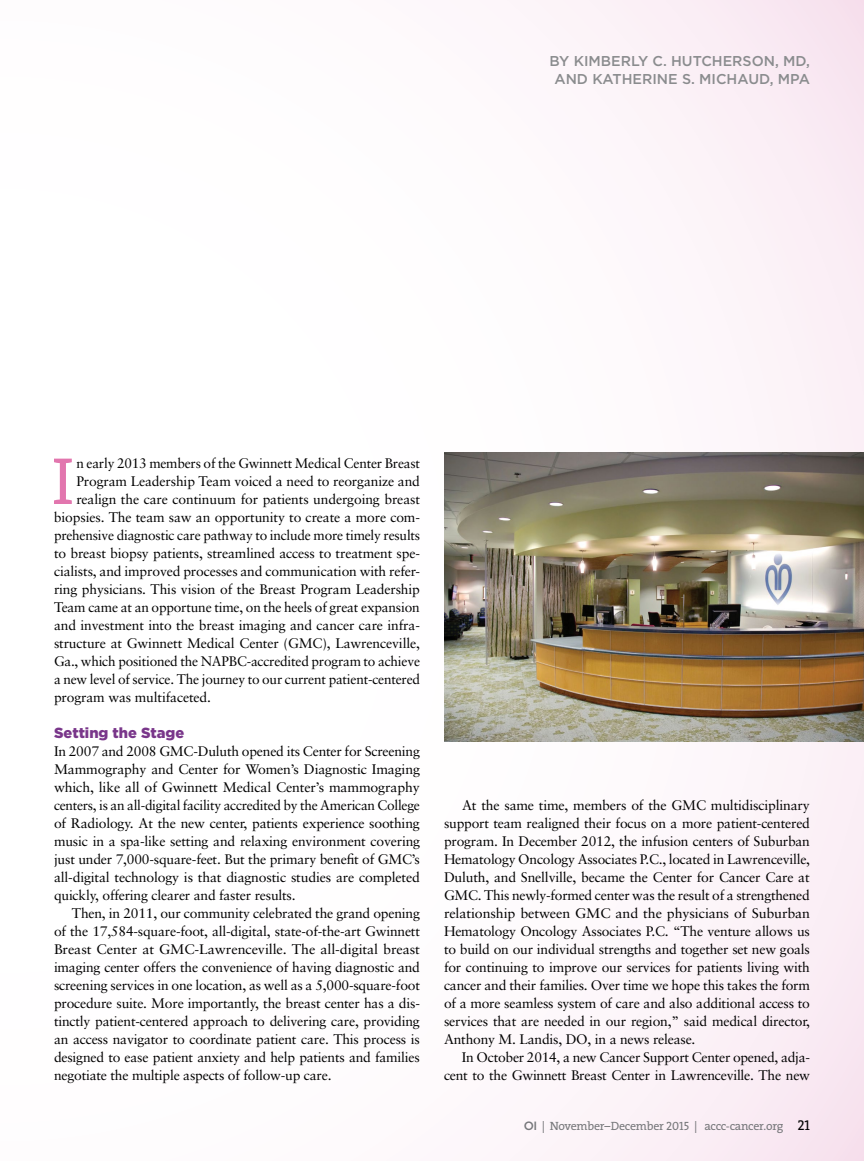
<style>
.page{position:relative;width:864px;height:1161px;background:#fff}
.page>*{position:absolute;margin:0;border:0;box-sizing:border-box;transform-origin:0 0}
.t1{font:67.2px "The Serif";color:#e276ae}
.t2{font:900 14.7px "Gotham HTF";color:#79368a}
.t3{font:500 14.25px/18px "Gotham HTF";color:#8a8c8e;text-align:center}
.t4{font:13.8px/18px "Sabon";letter-spacing:-.015em;color:#000;text-align:justify}
.t5{font:12px "The Serif";letter-spacing:-.02em;color:#77787b}
.s1{font-family:"Gotham HTF";font-weight:500}
.s2{font-family:"The Serif Caps"}
.s3{font-family:"The Serif Caps";font-size:14.25px;color:#000}
</style>
<div class="page">
<div style="left:0;top:0;width:864px;height:1161px;background:linear-gradient(to right,#fff,#fbf0f6)"></div>
<img style="left:444px;top:453px;width:420px;height:289px">
<p class="t3" style="left:549px;top:51px;width:262px">BY KIMBERLY C. HUTCHERSON, MD,<br>AND KATHERINE S. MICHAUD, MPA</p>
<h1 class="t1" style="left:52px;top:425px;width:23px">I</h1>
<p class="t4" style="left:76px;top:454px;width:345px">n early 2013 members of the Gwinnett Medical Center Breast</p>
<p class="t4" style="left:76px;top:472px;width:345px">Program Leadership Team voiced a need to reorganize and</p>
<p class="t4" style="left:76px;top:490px;width:345px">realign the care continuum for patients undergoing breast</p>
<p class="t4" style="left:54px;top:508px;width:368px">biopsies. The team saw an opportunity to create a more com-</p>
<p class="t4" style="left:54px;top:526px;width:368px">prehensive diagnostic care pathway to include more timely results</p>
<p class="t4" style="left:54px;top:544px;width:368px">to breast biopsy patients, streamlined access to treatment spe-</p>
<p class="t4" style="left:54px;top:562px;width:368px">cialists, and improved processes and communication with refer-</p>
<p class="t4" style="left:54px;top:580px;width:367px">ring physicians. This vision of the Breast Program Leadership</p>
<p class="t4" style="left:54px;top:598px;width:367px">Team came at an opportune time, on the heels of great expansion</p>
<p class="t4" style="left:54px;top:616px;width:367px">and investment into the breast imaging and cancer care infra-</p>
<p class="t4" style="left:54px;top:634px;width:367px">structure at Gwinnett Medical Center (GMC), Lawrenceville,</p>
<p class="t4" style="left:54px;top:652px;width:368px">Ga., which positioned the NAPBC-accredited program to achieve</p>
<p class="t4" style="left:54px;top:670px;width:368px">a new level of service. The journey to our current patient-centered</p>
<p class="t4" style="left:54px;top:688px;width:158px">program was multifaceted.</p>
<p class="t2" style="left:54px;top:724px;width:132px">Setting the Stage</p>
<p class="t4" style="left:54px;top:742px;width:368px">In 2007 and 2008 GMC-Duluth opened its Center for Screening Mammography and Center for Women’s Diagnostic Imaging which, like all of Gwinnett Medical Center’s mammography centers, is an all-digital facility accredited by the American College of Radiology. At the new center, patients experience soothing music in a spa-like setting and relaxing environment covering just under 7,000-square-feet. But the primary benefit of GMC’s all-digital technology is that diagnostic studies are completed quickly, offering clearer and faster results.</p>
<p class="t4" style="left:54px;top:904px;width:368px;text-indent:18px">Then, in 2011, our community celebrated the grand opening of the 17,584-square-foot, all-digital, state-of-the-art Gwinnett Breast Center at GMC-Lawrenceville. The all-digital breast imaging center offers the convenience of having diagnostic and screening services in one location, as well as a 5,000-square-foot procedure suite. More importantly, the breast center has a dis&shy;tinctly patient-centered approach to delivering care, providing an access navigator to coordinate patient care. This process is designed to ease patient anxiety and help patients and families negotiate the multiple aspects of follow-up care.</p>
<p class="t4" style="left:444px;top:796px;width:368px;text-indent:18px">At the same time, members of the GMC multidisciplinary support team realigned their focus on a more patient-centered program. In December 2012, the infusion centers of Suburban Hematology Oncology Associates P.C., located in Lawrenceville, Duluth, and Snellville, became the Center for Cancer Care at GMC. This newly-formed center was the result of a strengthened relationship between GMC and the physicians of Suburban Hematology Oncology Associates P.C. “The venture allows us to build on our individual strengths and together set new goals for continuing to improve our services for patients living with cancer and their families. Over time we hope this takes the form of a more seamless system of care and also additional access to services that are needed in our region,” said medical director, Anthony M. Landis, DO, in a news release.</p>
<p class="t4" style="left:444px;top:1048px;width:368px;text-align:right">In October 2014, a new Cancer Support Center opened, adja&shy;cent to the Gwinnett Breast Center in Lawrenceville. The new</p>
<p class="t5" style="left:524px;top:1116px;width:288px"><span class="s1">OI</span> | November–December <span class="s2">2015</span> | accc-cancer.org <span class="s3">21</span></p>
</div>
